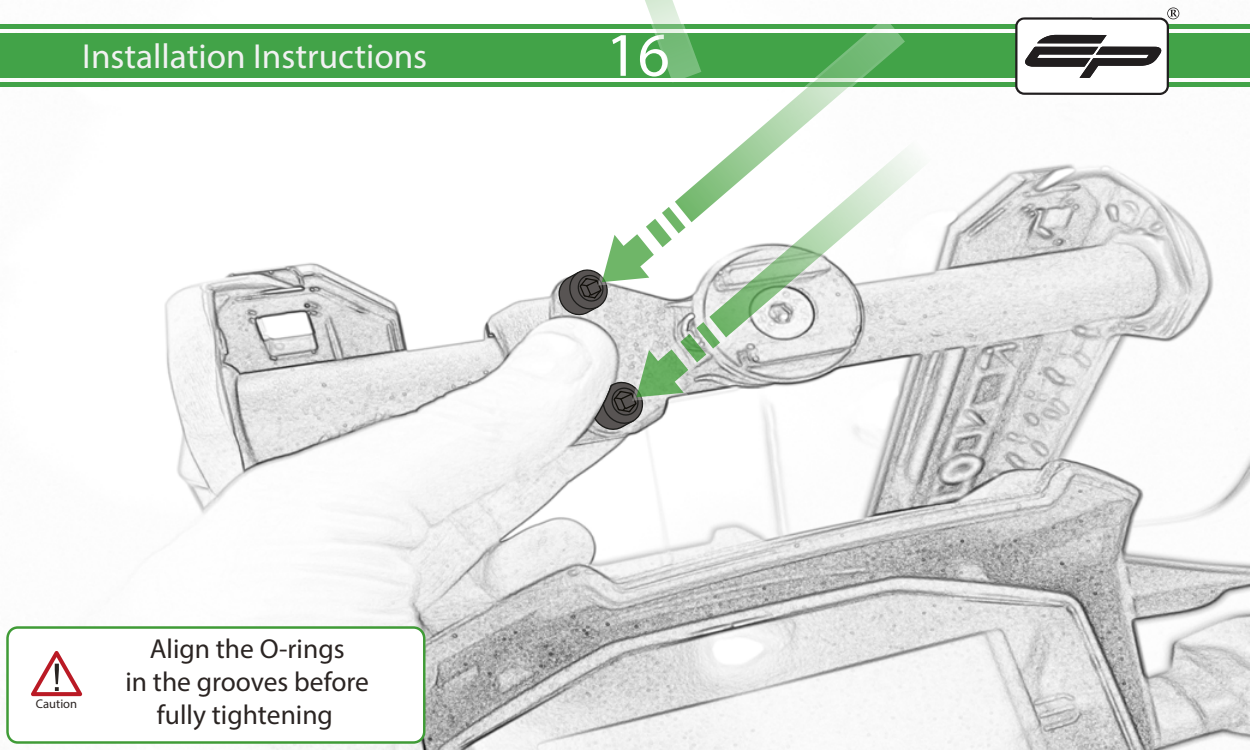
<style>
.page{position:relative;width:1250px;height:750px;background:#fff}
.page>*{position:absolute;margin:0;border:0;box-sizing:border-box;transform-origin:0 0}
.t1{font:62.5px "Myriad Pro";color:#fff}
.t2{font:34.75px "Myriad Pro";color:#f1f1f1}
.t3{font:27.5px/33px "Myriad Pro";color:#2b2523;text-align:center}
.t4{font:12.5px "Myriad Pro";color:#2b2523}
</style>
<div class="page">
<img style="left:0;top:7px;width:1250px;height:743px">
<div style="left:0;top:33px;width:1250px;height:45px;background:#42a348"></div>
<div style="left:0;top:82px;width:1250px;height:5px;background:#42a348"></div>
<hr style="left:0;top:25px;width:1250px;height:4px;background:#42a348">
<svg style="left:1168px;top:8px;width:11px;height:11px"></svg>
<svg style="left:1015px;top:10px;width:162px;height:85px"></svg>
<div style="left:8px;top:628px;width:416px;height:114px;background:#fff;border-radius:11px"></div>
<div style="left:6px;top:626px;width:420px;height:118px;border:2px solid #3f9b36;border-radius:11px"></div>
<svg style="left:31px;top:651px;width:52px;height:45px"></svg>
<svg style="left:538px;top:0;width:163px;height:82px"></svg>
<svg style="left:598px;top:17px;width:307px;height:190px"></svg>
<svg style="left:675px;top:24px;width:223px;height:108px"></svg>
<svg style="left:632px;top:132px;width:307px;height:269px"></svg>
<svg style="left:555px;top:207px;width:165px;height:225px"></svg>
<svg style="left:709px;top:139px;width:224px;height:198px"></svg>
<p class="t2" style="left:82px;top:35px;width:346px">Installation Instructions</p>
<h1 class="t1" style="left:606px;top:16px;width:66px">16</h1>
<p class="t4" style="left:36px;top:696px;width:43px">Caution</p>
<p class="t3" style="left:125px;top:632px;width:245px">Align the O-rings<br>in the grooves before fully tightening</p>
</div>
